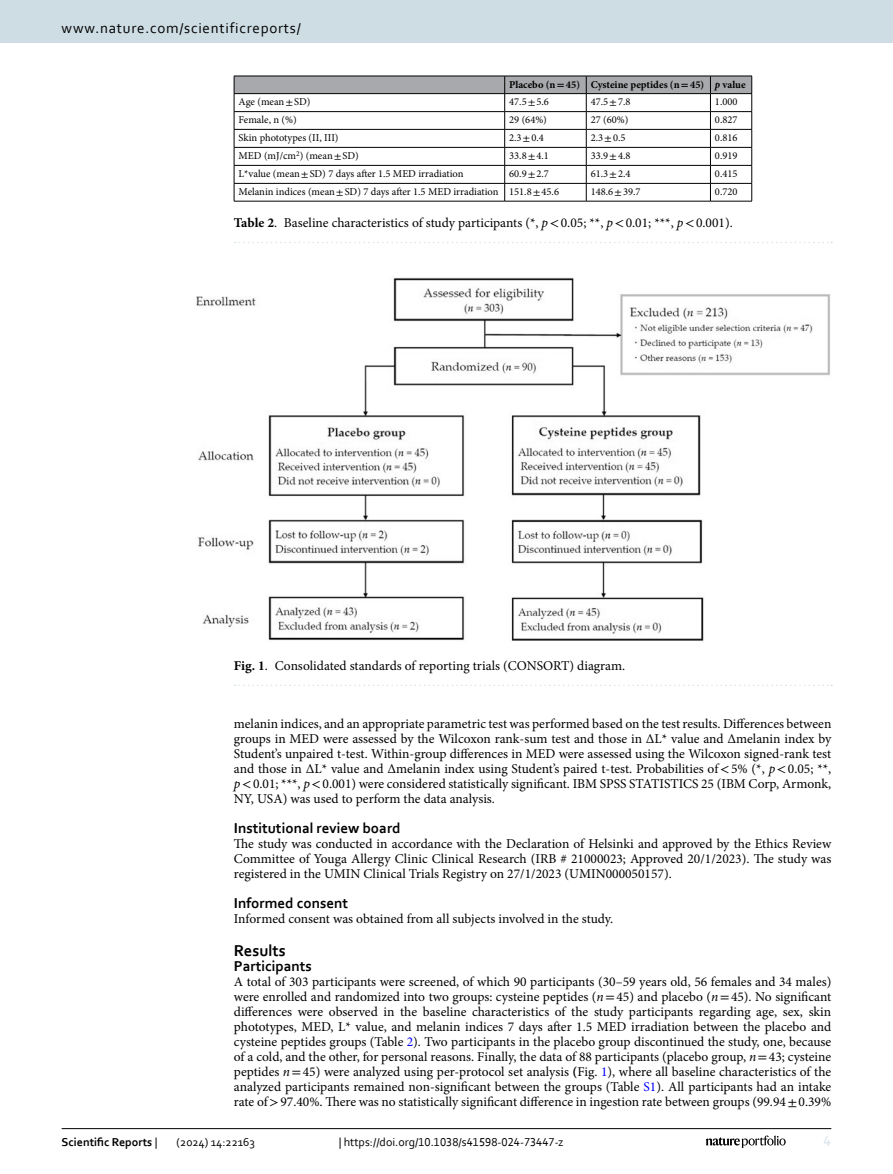
<style>
.page{position:relative;width:893px;height:1174px;background:#fff}
.page>*{position:absolute;margin:0;border:0;box-sizing:border-box;transform-origin:0 0}
.Head_1{font:700 16.5px "Corbel";color:#000}
.Head_2{font:700 15px "Corbel";color:#000}
.t1{font:15px "Corbel";letter-spacing:.05em;color:#000}
.Head_2_After_1{font:700 15px "Corbel";color:#000}
.t2{font:15px "Corbel";color:#d9e4eb}
.Body_Text{font:13.5px/15px "Minion Pro";color:#000;text-align:justify}
.Table_Caption{font:13.5px "Minion Pro";color:#000}
.Figure_Caption{font:13.5px "Minion Pro";color:#000}
.t3{font:12px "Corbel";color:#000}
.t4{font:700 12px "Corbel";color:#000}
.Table_Body{font:10.5px "Minion Pro";color:#000}
.Table_Head{font:700 10.5px "Minion Pro";color:#000}
.s1{font-family:"STIX"}
.s2{font-style:italic}
.s3{font-weight:700}
.s4{color:#00f}
.s5{font-weight:400}
</style>
<div class="page">
<img style="left:196px;top:277px;width:634px;height:364px">
<svg style="left:235px;top:684px;width:597px;height:2px"></svg>
<hr style="left:505px;top:201px;width:81px;height:1px;background:#000">
<hr style="left:586px;top:201px;width:124px;height:1px;background:#000">
<svg style="left:234px;top:76px;width:518px;height:125px"></svg>
<hr style="left:710px;top:201px;width:42px;height:1px;background:#000">
<hr style="left:234px;top:201px;width:271px;height:1px;background:#000">
<svg style="left:235px;top:242px;width:597px;height:1px"></svg>
<hr style="left:62px;top:1128px;width:769px;height:1px;background:#000">
<svg style="left:706px;top:1135px;width:80px;height:12px"></svg>
<div style="left:0;top:0;width:893px;height:43px;background:#cedde4"></div>
<p class="t1" style="left:62px;top:18px;width:241px">www.nature.com/scientificreports/</p>
<p class="Table_Head" style="left:509px;top:77px;width:72px">Placebo (n<span class="s1">=</span>45)</p>
<p class="Table_Head" style="left:591px;top:77px;width:115px">Cysteine peptides (n<span class="s1">=</span>45)</p>
<p class="Table_Head" style="left:715px;top:77px;width:32px"><span class="s2">p</span> value</p>
<p class="Table_Body" style="left:239px;top:95px;width:73px">Age (mean<span class="s1">±</span>SD)</p>
<p class="Table_Body" style="left:509px;top:95px;width:41px">47.5<span class="s1">±</span>5.6</p>
<p class="Table_Body" style="left:591px;top:95px;width:41px">47.5<span class="s1">±</span>7.8</p>
<p class="Table_Body" style="left:715px;top:95px;width:24px">1.000</p>
<p class="Table_Body" style="left:239px;top:113px;width:60px">Female, n (%)</p>
<p class="Table_Body" style="left:509px;top:113px;width:39px">29 (64%)</p>
<p class="Table_Body" style="left:591px;top:113px;width:39px">27 (60%)</p>
<p class="Table_Body" style="left:715px;top:113px;width:24px">0.827</p>
<p class="Table_Body" style="left:239px;top:131px;width:102px">Skin phototypes (II, III)</p>
<p class="Table_Body" style="left:509px;top:131px;width:36px">2.3<span class="s1">±</span>0.4</p>
<p class="Table_Body" style="left:591px;top:131px;width:36px">2.3<span class="s1">±</span>0.5</p>
<p class="Table_Body" style="left:715px;top:131px;width:24px">0.816</p>
<p class="Table_Body" style="left:239px;top:149px;width:122px">MED (mJ/cm<sup>2</sup>) (mean<span class="s1">±</span>SD)</p>
<p class="Table_Body" style="left:509px;top:149px;width:41px">33.8<span class="s1">±</span>4.1</p>
<p class="Table_Body" style="left:591px;top:149px;width:41px">33.9<span class="s1">±</span>4.8</p>
<p class="Table_Body" style="left:715px;top:149px;width:24px">0.919</p>
<p class="Table_Body" style="left:239px;top:167px;width:226px">L*value (mean<span class="s1">±</span>SD) 7 days after 1.5 MED irradiation</p>
<p class="Table_Body" style="left:509px;top:167px;width:41px">60.9<span class="s1">±</span>2.7</p>
<p class="Table_Body" style="left:591px;top:167px;width:41px">61.3<span class="s1">±</span>2.4</p>
<p class="Table_Body" style="left:715px;top:167px;width:24px">0.415</p>
<p class="Table_Body" style="left:239px;top:185px;width:261px">Melanin indices (mean<span class="s1">±</span>SD) 7 days after 1.5 MED irradiation</p>
<p class="Table_Body" style="left:509px;top:185px;width:51px">151.8<span class="s1">±</span>45.6</p>
<p class="Table_Body" style="left:591px;top:185px;width:51px">148.6<span class="s1">±</span>39.7</p>
<p class="Table_Body" style="left:715px;top:184px;width:24px">0.720</p>
<p class="Table_Caption" style="left:234px;top:214px;width:500px"><span class="s3">Table 2</span>. Baseline characteristics of study participants (*, <span class="s2">p</span><span class="s1">&lt;</span>0.05; **, <span class="s2">p</span><span class="s1">&lt;</span>0.01; ***, <span class="s2">p</span><span class="s1">&lt;</span>0.001).</p>
<p class="Figure_Caption" style="left:234px;top:657px;width:393px"><span class="s3">Fig. 1</span>. Consolidated standards of reporting trials (CONSORT) diagram.</p>
<p class="Body_Text" style="left:234px;top:716px;width:599px">melanin indices, and an appropriate parametric test was performed based on the test results. Differences between groups in MED were assessed by the Wilcoxon rank-sum test and those in ΔL* value and Δmelanin index by Student’s unpaired t-test. Within-group differences in MED were assessed using the Wilcoxon signed-rank test and those in ΔL* value and Δmelanin index using Student’s paired t-test. Probabilities of<span class="s1">&lt;</span>5% (*, <span class="s2">p</span><span class="s1">&lt;</span>0.05; **, <span class="s2">p</span><span class="s1">&lt;</span>0.01; ***, <span class="s2">p</span><span class="s1">&lt;</span>0.001) were considered statistically significant. IBM SPSS STATISTICS 25 (IBM Corp, Armonk, NY, USA) was used to perform the data analysis.</p>
<p class="Head_2" style="left:234px;top:818px;width:168px">Institutional review board</p>
<p class="Body_Text" style="left:234px;top:836px;width:599px">The study was conducted in accordance with the Declaration of Helsinki and approved by the Ethics Review Committee of Youga Allergy Clinic Clinical Research (IRB # 21000023; Approved 20/1/2023). The study was registered in the UMIN Clinical Trials Registry on 27/1/2023 (UMIN000050157).</p>
<p class="Head_2" style="left:234px;top:893px;width:116px">Informed consent</p>
<p class="Body_Text" style="left:234px;top:911px;width:381px">Informed consent was obtained from all subjects involved in the study.</p>
<p class="Head_1" style="left:234px;top:940px;width:53px">Results</p>
<p class="Head_2_After_1" style="left:234px;top:956px;width:80px">Participants</p>
<p class="Body_Text" style="left:234px;top:974px;width:599px">A total of 303 participants were screened, of which 90 participants (30–59 years old, 56 females and 34 males) were enrolled and randomized into two groups: cysteine peptides (<span class="s2">n</span><span class="s1">=</span>45) and placebo (<span class="s2">n</span><span class="s1">=</span>45). No significant differences were observed in the baseline characteristics of the study participants regarding age, sex, skin phototypes, MED, L* value, and melanin indices 7 days after 1.5 MED irradiation between the placebo and cysteine peptides groups (Table <span class="s4">2</span>). Two participants in the placebo group discontinued the study, one, because of a cold, and the other, for personal reasons. Finally, the data of 88 participants (placebo group, <span class="s2">n</span><span class="s1">=</span>43; cysteine peptides <span class="s2">n</span><span class="s1">=</span>45) were analyzed using per-protocol set analysis <span class="s3">(</span>Fig. <span class="s4">1</span>), where all baseline characteristics of the analyzed participants remained non-significant between the groups (Table <span class="s4">S1</span>). All participants had an intake rate of<span class="s1">&gt;</span>97.40%. There was no statistically significant difference in ingestion rate between groups (99.94<span class="s1">±</span>0.39%</p>
<p class="t4" style="left:62px;top:1134px;width:97px">Scientific Reports <span class="s5">|</span></p>
<p class="t3" style="left:177px;top:1134px;width:80px">(2024) 14:22163</p>
<p class="t3" style="left:339px;top:1134px;width:226px">| https://doi.org/10.1038/s41598-024-73447-z</p>
<p class="t2" style="left:824px;top:1132px;width:9px">4</p>
</div>
